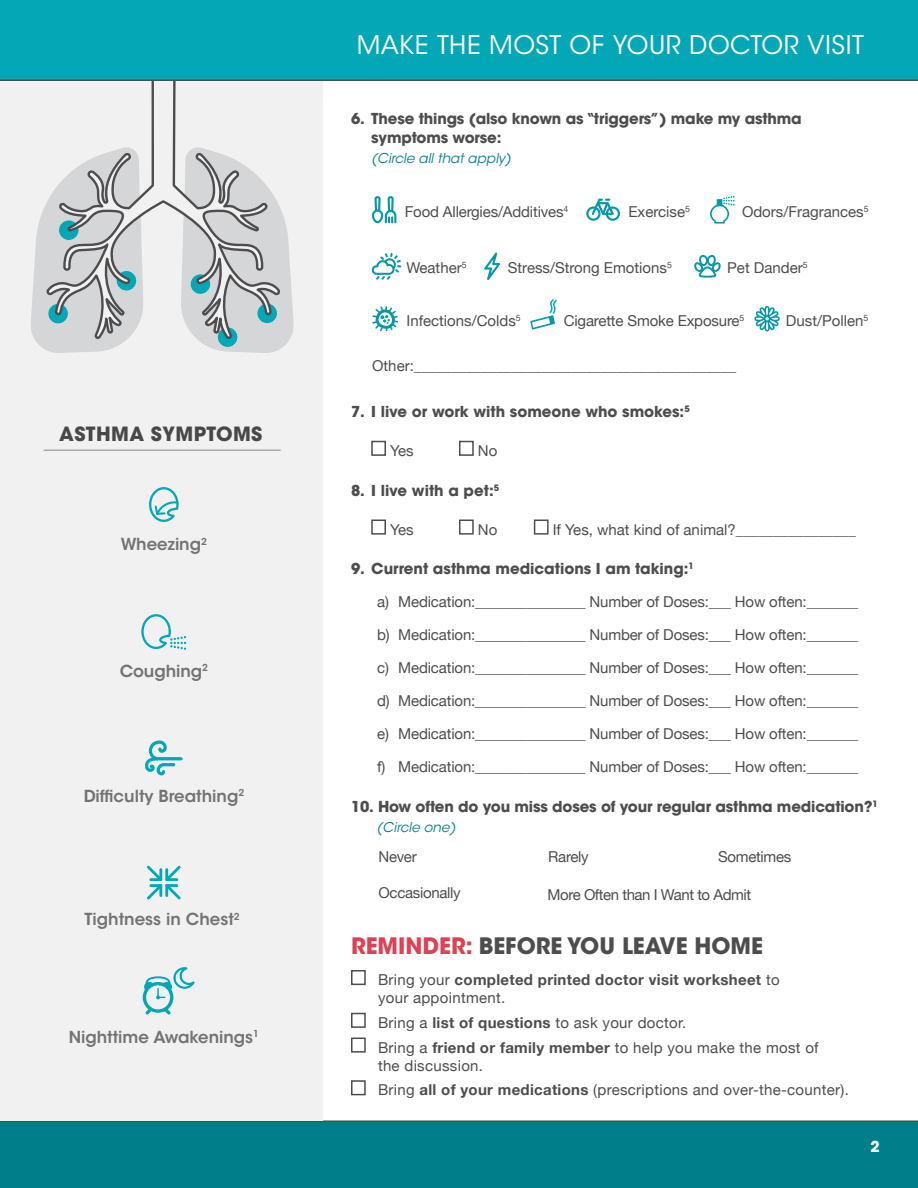
<style>
.page{position:relative;width:918px;height:1188px;background:#fff}
.page>*{position:absolute;margin:0;border:0;box-sizing:border-box;transform-origin:0 0}
.t1{font:25.5px "ITC Avant Garde Std";letter-spacing:.02em;color:#fff}
.t2{font:700 22.5px "ITC Avant Garde Std";color:#4d4d4f}
.t3{font:700 19.5px "ITC Avant Garde Std";letter-spacing:.02em;color:#4d4d4f}
.t4{font:600 16.5px "ITC Avant Garde Std";color:#4d4d4f}
.t5{font:15px "Helvetica Neue";letter-spacing:-.01em;color:#4d4d4f}
.t6{font:700 15px/19.5px "ITC Avant Garde Std";letter-spacing:-.01em;color:#4d4d4f}
.t7{font:15px/24.8px "Helvetica Neue";letter-spacing:.02em;color:#4d4d4f}
.t8{font:700 15px/18px "Helvetica Neue";letter-spacing:.02em;color:#4d4d4f}
.t9{font:15px "Helvetica Neue";letter-spacing:-.03em;color:#4d4d4f}
.t10{font:700 15px "ITC Avant Garde Std";color:#fff}
.t11{font:italic 13.5px "ITC Avant Garde Std";color:#007f8a}
.t12{font:8.7px "Helvetica Neue";color:#4d4d4f}
.s1{color:#df4053}
.s2{font-weight:400}
.s3{font-weight:700}
</style>
<div class="page">
<div style="left:0;top:1120px;width:918px;height:68px;background:#007f8a"></div>
<div style="left:0;top:0;width:918px;height:81px;background:#03a7b6"></div>
<div style="left:0;top:81px;width:322px;height:1039px;background:#f1f1f2"></div>
<svg style="left:31px;top:205px;width:15px;height:145px"></svg>
<svg style="left:283px;top:216px;width:11px;height:131px"></svg>
<svg style="left:46px;top:79px;width:237px;height:274px"></svg>
<hr style="left:44px;top:450px;width:237px;height:1px;background:#a7a9ac">
<svg style="left:145px;top:740px;width:38px;height:35px"></svg>
<svg style="left:147px;top:866px;width:34px;height:33px"></svg>
<svg style="left:141px;top:614px;width:45px;height:36px"></svg>
<svg style="left:149px;top:487px;width:30px;height:35px"></svg>
<svg style="left:143px;top:967px;width:52px;height:48px"></svg>
<div style="left:371px;top:441px;width:15px;height:15px;background:#fff;border:2px solid #4d4d4f"></div>
<div style="left:459px;top:441px;width:15px;height:15px;background:#fff;border:2px solid #4d4d4f"></div>
<div style="left:371px;top:520px;width:15px;height:15px;background:#fff;border:2px solid #4d4d4f"></div>
<div style="left:459px;top:520px;width:15px;height:15px;background:#fff;border:2px solid #4d4d4f"></div>
<div style="left:534px;top:520px;width:15px;height:15px;background:#fff;border:2px solid #4d4d4f"></div>
<svg style="left:372px;top:253px;width:29px;height:27px"></svg>
<svg style="left:694px;top:255px;width:27px;height:23px"></svg>
<svg style="left:372px;top:196px;width:24px;height:27px"></svg>
<svg style="left:586px;top:199px;width:34px;height:22px"></svg>
<svg style="left:484px;top:252px;width:16px;height:28px"></svg>
<svg style="left:710px;top:196px;width:25px;height:28px"></svg>
<svg style="left:530px;top:299px;width:27px;height:31px"></svg>
<svg style="left:754px;top:306px;width:26px;height:25px"></svg>
<div style="left:351px;top:970px;width:15px;height:15px;background:#fff;border:2px solid #4d4d4f"></div>
<div style="left:351px;top:1013px;width:15px;height:15px;background:#fff;border:2px solid #4d4d4f"></div>
<div style="left:351px;top:1038px;width:15px;height:15px;background:#fff;border:2px solid #4d4d4f"></div>
<div style="left:351px;top:1080px;width:15px;height:15px;background:#fff;border:2px solid #4d4d4f"></div>
<svg style="left:372px;top:306px;width:26px;height:25px"></svg>
<h3 class="t3" style="left:59px;top:422px;width:205px">ASTHMA SYMPTOMS</h3>
<p class="t4" style="left:121px;top:534px;width:88px">Wheezing<sup>2</sup></p>
<p class="t4" style="left:120px;top:660px;width:90px">Coughing<sup>2</sup></p>
<p class="t4" style="left:83px;top:785px;width:162px">Difficulty Breathing<sup>2</sup></p>
<p class="t4" style="left:85px;top:909px;width:157px">Tightness in Chest<sup>2</sup></p>
<p class="t4" style="left:69px;top:1027px;width:192px">Nighttime Awakenings<sup>1</sup></p>
<h1 class="t1" style="left:357px;top:29px;width:509px">MAKE THE MOST OF YOUR DOCTOR VISIT</h1>
<p class="t6" style="left:371px;top:108px;width:432px;text-indent:-20px">6. These things (also known as “triggers”) make my asthma symptoms worse:</p>
<p class="t11" style="left:371px;top:150px;width:141px">(Circle all that apply)</p>
<p class="t5" style="left:405px;top:201px;width:165px">Food Allergies/Additives<sup>4</sup></p>
<p class="t5" style="left:628px;top:201px;width:63px">Exercise<sup>5</sup></p>
<p class="t5" style="left:742px;top:201px;width:128px">Odors/Fragrances<sup>5</sup></p>
<p class="t5" style="left:406px;top:257px;width:62px">Weather<sup>5</sup></p>
<p class="t5" style="left:727px;top:257px;width:82px">Pet Dander<sup>5</sup></p>
<p class="t5" style="left:508px;top:257px;width:166px">Stress/Strong Emotions<sup>5</sup></p>
<p class="t5" style="left:406px;top:310px;width:116px">Infections/Colds<sup>5</sup></p>
<p class="t5" style="left:786px;top:310px;width:79px">Dust/Pollen</p>
<p class="t5" style="left:564px;top:310px;width:182px">Cigarette Smoke Exposure<sup>5</sup></p>
<p class="t12" style="left:863px;top:311px;width:6px">5</p>
<p class="t5" style="left:372px;top:355px;width:366px">Other:___________________________________________</p>
<p class="t6" style="left:351px;top:402px;width:340px">7. I live or work with someone who smokes:<sup>5</sup></p>
<p class="t5" style="left:390px;top:440px;width:25px">Yes</p>
<p class="t5" style="left:478px;top:440px;width:21px">No</p>
<p class="t6" style="left:351px;top:480px;width:150px">8. I live with a pet:<sup>5</sup></p>
<p class="t5" style="left:390px;top:518px;width:25px">Yes</p>
<p class="t5" style="left:478px;top:518px;width:21px">No</p>
<p class="t5" style="left:553px;top:518px;width:305px">If Yes, what kind of animal?________________</p>
<p class="t6" style="left:351px;top:559px;width:344px">9. Current asthma medications I am taking:<sup>1</sup></p>
<p class="t5" style="left:377px;top:591px;width:483px">a) Medication:_______________ Number of Doses:___ How often:_______</p>
<p class="t5" style="left:377px;top:624px;width:483px">b) Medication:_______________ Number of Doses:___ How often:_______</p>
<p class="t5" style="left:377px;top:657px;width:483px">c) Medication:_______________ Number of Doses:___ How often:_______</p>
<p class="t5" style="left:377px;top:690px;width:483px">d) Medication:_______________ Number of Doses:___ How often:_______</p>
<p class="t5" style="left:377px;top:723px;width:483px">e) Medication:_______________ Number of Doses:___ How often:_______</p>
<p class="t5" style="left:377px;top:756px;width:483px">f) Medication:_______________ Number of Doses:___ How often:_______</p>
<p class="t6" style="left:351px;top:797px;width:528px">10. How often do you miss doses of your regular asthma medication?<sup>1</sup></p>
<p class="t11" style="left:377px;top:819px;width:81px">(Circle one)</p>
<p class="t5" style="left:378px;top:846px;width:40px">Never</p>
<p class="t5" style="left:378px;top:882px;width:84px">Occasionally</p>
<p class="t5" style="left:548px;top:846px;width:42px">Rarely</p>
<p class="t5" style="left:718px;top:846px;width:75px">Sometimes</p>
<p class="t9" style="left:548px;top:884px;width:205px">More Often than I Want to Admit</p>
<h2 class="t2" style="left:351px;top:931px;width:414px"><span class="s1">REMINDER:</span> BEFORE YOU LEAVE HOME</h2>
<p class="t8" style="left:378px;top:971px;width:403px"><span class="s2">Bring your</span> completed printed doctor visit worksheet <span class="s2">to your appointment.</span></p>
<p class="t7" style="left:378px;top:1011px;width:442px">Bring a <span class="s3">list of questions</span> to ask your doctor.<br>Bring a <span class="s3">friend or family member</span> to help you make the most of</p>
<p class="t7" style="left:378px;top:1054px;width:472px">the discussion.<br>Bring <span class="s3">all of your medications</span> (prescriptions and over-the-counter).</p>
<p class="t10" style="left:871px;top:1137px;width:11px">2</p>
</div>
